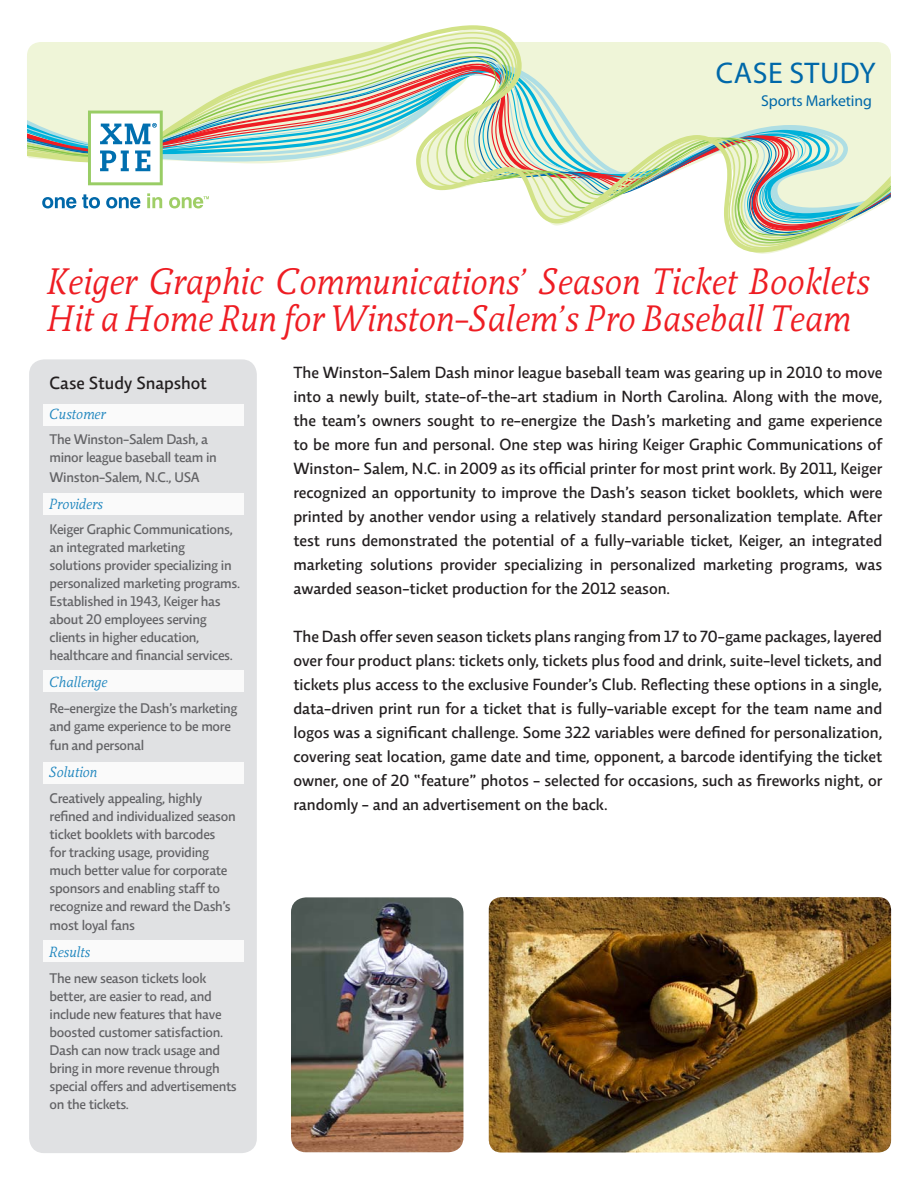
<style>
.page{position:relative;width:918px;height:1188px;background:#fff}
.page>*{position:absolute;margin:0;border:0;box-sizing:border-box;transform-origin:0 0}
.Sub_Header{font:italic 37.5px/37.5px "Relato";color:#ee1d23;scale:.94 1}
.t1{font:30px "Myriad Pro";letter-spacing:.015em;color:#0068a9}
.Body_Text{font:500 18px "Relato Sans OT";color:#231f20}
.Body_Text-2{font:500 16.5px/24px "Relato Sans OT";color:#231f20;text-align:justify}
.t2{font:15.75px "Myriad Pro";letter-spacing:-.01em;color:#0068a9}
.Body_Text-3{font:italic 15px "Relato";color:#2187bf;scale:.95 1}
.Body_Text-4{font:500 14.25px/18px "Relato Sans OT";letter-spacing:-.02em;color:#636366}
</style>
<div class="page">
<img style="left:489px;top:897px;width:402px;height:256px">
<svg style="left:27px;top:25px;width:864px;height:228px"></svg>
<svg style="left:88px;top:111px;width:75px;height:74px"></svg>
<svg style="left:42px;top:197px;width:34px;height:11px"></svg>
<svg style="left:82px;top:194px;width:18px;height:14px"></svg>
<svg style="left:106px;top:197px;width:34px;height:11px"></svg>
<svg style="left:147px;top:193px;width:15px;height:15px"></svg>
<svg style="left:169px;top:196px;width:40px;height:12px"></svg>
<div style="left:29px;top:359px;width:228px;height:794px;background:#e0e1e3;border-radius:15px"></div>
<div style="left:43px;top:405px;width:201px;height:21px;background:#fafafa"></div>
<div style="left:43px;top:494px;width:201px;height:21px;background:#fafafa"></div>
<div style="left:43px;top:670px;width:201px;height:21px;background:#fafafa"></div>
<div style="left:43px;top:762px;width:201px;height:21px;background:#fafafa"></div>
<div style="left:43px;top:940px;width:201px;height:22px;background:#fafafa"></div>
<img style="left:291px;top:897px;width:172px;height:255px">
<p class="t1" style="left:716px;top:54px;width:161px">CASE STUDY</p>
<p class="t2" style="left:761px;top:91px;width:112px">Sports Marketing</p>
<p class="Sub_Header" style="left:48px;top:262px;width:876px">Keiger Graphic Communications’ Season Ticket Booklets<br>Hit a Home Run for Winston-Salem’s Pro Baseball Team</p>
<p class="Body_Text" style="left:50px;top:372px;width:159px">Case Study Snapshot</p>
<p class="Body_Text-3" style="left:50px;top:404px;width:61px">Customer</p>
<p class="Body_Text-4" style="left:50px;top:430px;width:169px">The Winston-Salem Dash, a minor league baseball team in</p>
<p class="Body_Text-4" style="left:50px;top:468px;width:152px">Winston-Salem, N.C., USA</p>
<p class="Body_Text-3" style="left:50px;top:494px;width:58px">Providers</p>
<p class="Body_Text-4" style="left:50px;top:520px;width:192px">Keiger Graphic Communications, an integrated marketing solutions provider specializing in personalized marketing programs.<br>Established in 1943, Keiger has about 20 employees serving clients in higher education, healthcare and financial services.</p>
<p class="Body_Text-3" style="left:50px;top:673px;width:63px">Challenge</p>
<p class="Body_Text-4" style="left:50px;top:699px;width:189px">Re-energize the Dash’s marketing and game experience to be more</p>
<p class="Body_Text-4" style="left:50px;top:736px;width:96px">fun and personal</p>
<p class="Body_Text-3" style="left:50px;top:763px;width:52px">Solution</p>
<p class="Body_Text-4" style="left:50px;top:789px;width:188px">Creatively appealing, highly refined and individualized season ticket booklets with barcodes<br>for tracking usage, providing much better value for corporate sponsors and enabling staff to recognize and reward the Dash’s</p>
<p class="Body_Text-4" style="left:50px;top:916px;width:87px">most loyal fans</p>
<p class="Body_Text-3" style="left:50px;top:943px;width:44px">Results</p>
<p class="Body_Text-4" style="left:50px;top:969px;width:189px">The new season tickets look better, are easier to read, and include new features that have boosted customer satisfaction.<br>Dash can now track usage and bring in more revenue through special offers and advertisements on the tickets.</p>
<p class="Body_Text-2" style="left:293px;top:360px;width:590px">The Winston-Salem Dash minor league baseball team was gearing up in 2010 to move into a newly built, state-of-the-art stadium in North Carolina. Along with the move, the team’s owners sought to re-energize the Dash’s marketing and game experience to be more fun and personal. One step was hiring Keiger Graphic Communications of Winston- Salem, N.C. in 2009 as its official printer for most print work. By 2011, Keiger recognized an opportunity to improve the Dash’s season ticket booklets, which were printed by another vendor using a relatively standard personalization template. After test runs demonstrated the potential of a fully-variable ticket, Keiger, an integrated marketing solutions provider specializing in personalized marketing programs, was awarded season-ticket production for the 2012 season.</p>
<p class="Body_Text-2" style="left:293px;top:624px;width:590px">The Dash offer seven season tickets plans ranging from 17 to 70-game packages, layered over four product plans: tickets only, tickets plus food and drink, suite-level tickets, and tickets plus access to the exclusive Founder’s Club. Reflecting these options in a single, data-driven print run for a ticket that is fully-variable except for the team name and logos was a significant challenge. Some 322 variables were defined for personalization, covering seat location, game date and time, opponent, a barcode identifying the ticket owner, one of 20 “feature” photos - selected for occasions, such as fireworks night, or randomly - and an advertisement on the back.</p>
</div>
